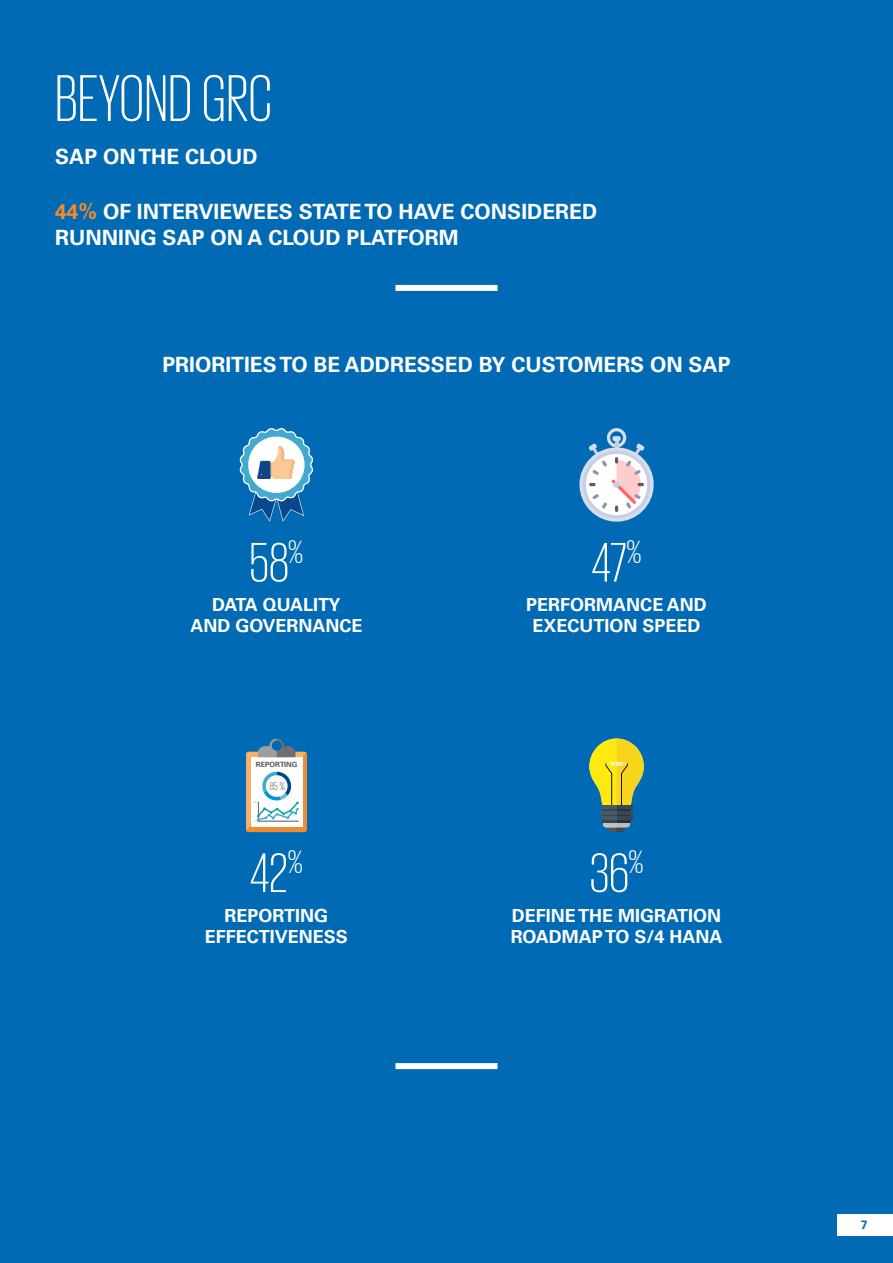
<style>
.page{position:relative;width:893px;height:1263px;background:#006ab4}
.page>*{position:absolute;margin:0;border:0;box-sizing:border-box;transform-origin:0 0}
.t1{font:300 67.5px "KPMG App";letter-spacing:.01em;color:#fff}
.t2{font:300 57px "KPMG App";letter-spacing:-.005em;color:#fff}
.t3{font:700 21px/25.2px "Univers LT Std";color:#fff}
.t4{font:700 18px/21px "Univers LT Std";color:#fff;text-align:center}
.t5{font:700 12px "Univers LT Std";color:#006ab4}
.t6{font:300 11.4px "KPMG App";color:#575756}
.t7{font:700 7.2px "Univers LT Std";color:#575756}
.s1{color:#f28b2d}
</style>
<div class="page">
<div style="left:838px;top:1214px;width:55px;height:21px;background:#fff"></div>
<svg style="left:617px;top:809px;width:14px;height:13px"></svg>
<hr style="left:601px;top:805px;width:31px;height:4px;background:#384850">
<hr style="left:601px;top:811px;width:31px;height:3px;background:#384850">
<hr style="left:601px;top:816px;width:31px;height:4px;background:#384850">
<svg style="left:603px;top:820px;width:27px;height:12px"></svg>
<svg style="left:602px;top:809px;width:15px;height:13px"></svg>
<hr style="left:601px;top:805px;width:16px;height:4px;background:#4a5a62">
<hr style="left:601px;top:811px;width:16px;height:3px;background:#4a5a62">
<hr style="left:601px;top:816px;width:16px;height:4px;background:#4a5a62">
<svg style="left:589px;top:738px;width:55px;height:67px"></svg>
<svg style="left:246px;top:738px;width:61px;height:94px;background:#c0c5c1"></svg>
<div style="left:266px;top:775px;width:22px;height:22px;background:#fff;border-radius:50%"></div>
<div style="left:395px;top:1063px;width:102px;height:6px;background:#fff"></div>
<div style="left:395px;top:285px;width:102px;height:6px;background:#fff"></div>
<svg style="left:579px;top:447px;width:75px;height:75px"></svg>
<div style="left:583px;top:451px;width:67px;height:67px;background:#c7cfe3;border-radius:50%"></div>
<div style="left:586px;top:454px;width:61px;height:61px;background:#fff;border-radius:50%"></div>
<svg style="left:589px;top:428px;width:56px;height:84px"></svg>
<div style="left:613px;top:481px;width:7px;height:7px;background:#c7cfe3;border-radius:50%"></div>
<svg style="left:240px;top:428px;width:73px;height:94px"></svg>
<h1 class="t1" style="left:55px;top:66px;width:218px">BEYOND GRC</h1>
<p class="t3" style="left:55px;top:144px;width:204px">SAP ON THE CLOUD</p>
<p class="t3" style="left:55px;top:199px;width:543px"><span class="s1">44%</span> OF INTERVIEWEES STATE TO HAVE CONSIDERED<br>RUNNING SAP ON A CLOUD PLATFORM</p>
<p class="t3" style="left:162px;top:353px;width:570px">PRIORITIES TO BE ADDRESSED BY CUSTOMERS ON SAP</p>
<h2 class="t2" style="left:250px;top:535px;width:55px">58<sup>%</sup></h2>
<h2 class="t2" style="left:592px;top:535px;width:51px">47<sup>%</sup></h2>
<p class="t4" style="left:190px;top:594px;width:174px">DATA QUALITY<br>AND GOVERNANCE</p>
<p class="t4" style="left:526px;top:594px;width:182px">PERFORMANCE AND<br>EXECUTION SPEED</p>
<p class="t7" style="left:256px;top:761px;width:43px">REPORTING</p>
<p class="t6" style="left:270px;top:781px;width:16px">85 %</p>
<h2 class="t2" style="left:250px;top:845px;width:54px">42<sup>%</sup></h2>
<h2 class="t2" style="left:590px;top:845px;width:55px">36<sup>%</sup></h2>
<p class="t4" style="left:205px;top:905px;width:145px">REPORTING<br>EFFECTIVENESS</p>
<p class="t4" style="left:511px;top:905px;width:213px;text-align:left">DEFINE THE MIGRATION<br>ROADMAP TO S/4 HANA</p>
<p class="t5" style="left:861px;top:1218px;width:8px">7</p>
</div>
